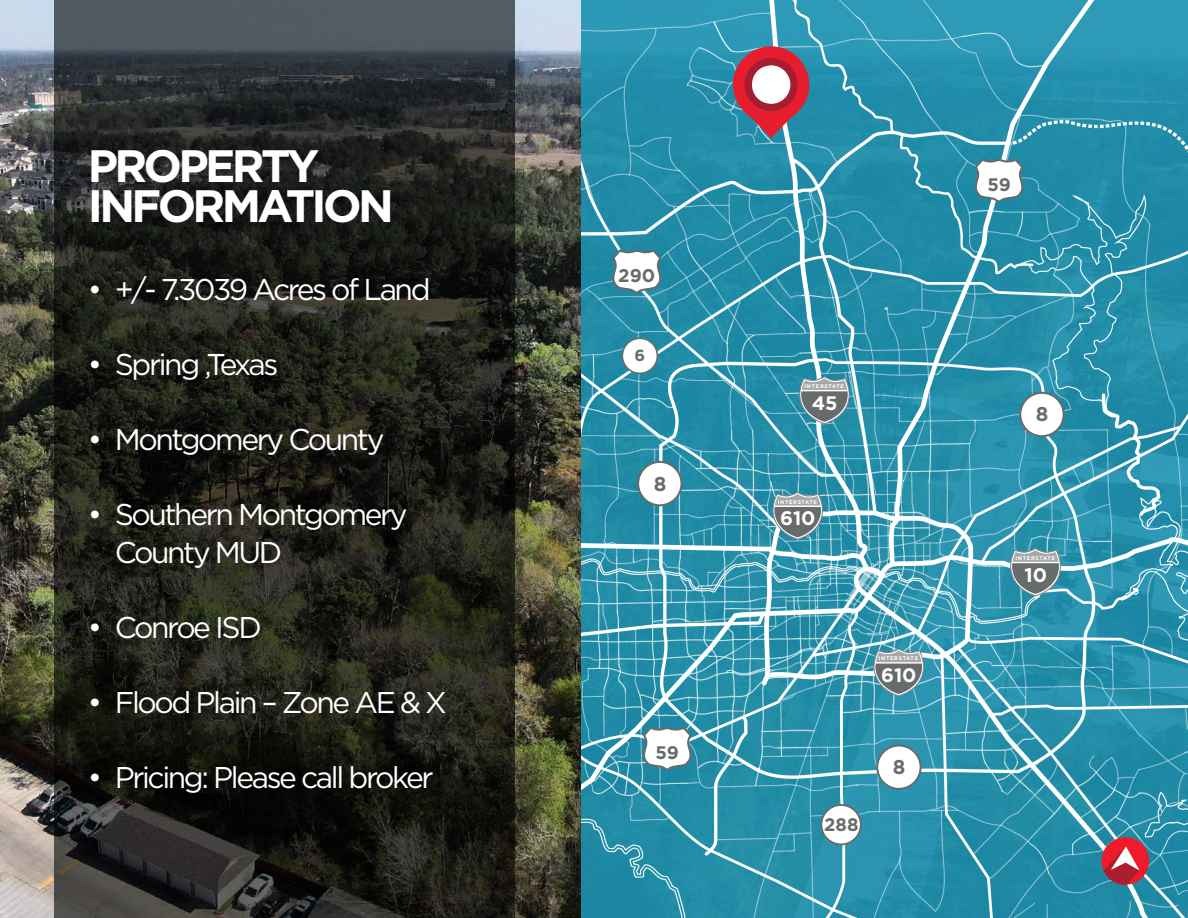
<style>
.page{position:relative;width:1188px;height:918px;background:#fff}
.page>*{position:absolute;margin:0;border:0;box-sizing:border-box;transform-origin:0 0}
.t1{font:700 45.3px "Gotham";letter-spacing:-.08em;color:#fff}
.t2{font:30px/37.5px "Gotham";letter-spacing:-.08em;color:#fff}
.t3{font:700 19.95px "Gotham";color:#686b6b}
.t4{font:700 19.65px "Gotham";color:#fff}
.t5{font:700 19.5px "Gotham";color:#fff}
.t6{font:700 18.3px "Gotham";color:#686b6b}
.t7{font:700 18.15px "Gotham";letter-spacing:-.005em;color:#686b6b}
.t8{font:700 16.2px "Gotham";color:#686b6b}
.t9{font:700 5.4px "Gotham";letter-spacing:.12em;color:#fff}
.t10{font:700 5.25px "Gotham";letter-spacing:.12em;color:#fff}
</style>
<div class="page">
<img style="left:0;top:0;width:581px;height:918px">
<img style="left:581px;top:0;width:607px;height:918px">
<svg style="left:799px;top:376px;width:51px;height:49px;background:#748e95"></svg>
<div style="left:821px;top:805px;width:40px;height:39px;background:#fff;border-radius:50%"></div>
<div style="left:820px;top:804px;width:42px;height:41px;border:2px solid #686b6b;border-radius:50%"></div>
<div style="left:638px;top:462px;width:43px;height:43px;background:#fff;border-radius:50%"></div>
<div style="left:637px;top:461px;width:45px;height:45px;border:2px solid #686b6b;border-radius:50%"></div>
<div style="left:877px;top:745px;width:44px;height:44px;background:#fff;border-radius:50%"></div>
<div style="left:876px;top:744px;width:46px;height:46px;border:2px solid #686b6b;border-radius:50%"></div>
<div style="left:1020px;top:393px;width:44px;height:43px;background:#fff;border-radius:50%"></div>
<div style="left:1019px;top:392px;width:46px;height:45px;border:2px solid #686b6b;border-radius:50%"></div>
<div style="left:622px;top:338px;width:35px;height:35px;background:#fff;border-radius:50%"></div>
<div style="left:622px;top:337px;width:36px;height:37px;border:2px solid #686b6b;border-radius:50%"></div>
<svg style="left:874px;top:648px;width:50px;height:49px;background:#779096"></svg>
<svg style="left:773px;top:491px;width:50px;height:49px;background:#7b9297"></svg>
<svg style="left:1010px;top:548px;width:52px;height:49px;background:#759097"></svg>
<svg style="left:974px;top:157px;width:50px;height:47px"></svg>
<svg style="left:642px;top:725px;width:51px;height:47px"></svg>
<svg style="left:611px;top:248px;width:51px;height:47px"></svg>
<div style="left:1102px;top:837px;width:47px;height:48px;background:#ee1b2a;border-radius:50%"></div>
<svg style="left:1104px;top:846px;width:36px;height:39px"></svg>
<svg style="left:733px;top:46px;width:76px;height:93px"></svg>
<svg style="left:54px;top:0;width:460px;height:918px;background:#22241f"></svg>
<p class="t1" style="left:88px;top:139px;width:233px">PROPERTY</p>
<p class="t1" style="left:88px;top:180px;width:308px">INFORMATION</p>
<p class="t2" style="left:88px;top:270px;width:344px">• +/- 7.3039 Acres of Land</p>
<p class="t2" style="left:88px;top:345px;width:192px">• Spring ,Texas</p>
<p class="t2" style="left:88px;top:420px;width:298px">• Montgomery County</p>
<p class="t2" style="left:115px;top:495px;width:294px;text-indent:-27px">• Southern Montgomery<br>County MUD</p>
<p class="t2" style="left:88px;top:608px;width:176px">• Conroe ISD</p>
<p class="t2" style="left:88px;top:683px;width:361px">• Flood Plain – Zone AE &amp; X</p>
<p class="t2" style="left:88px;top:758px;width:347px">• Pricing: Please call broker</p>
<p class="t6" style="left:618px;top:265px;width:38px">290</p>
<p class="t8" style="left:634px;top:346px;width:12px">6</p>
<p class="t3" style="left:654px;top:472px;width:14px">8</p>
<p class="t7" style="left:656px;top:742px;width:25px">59</p>
<p class="t7" style="left:987px;top:174px;width:25px">59</p>
<p class="t10" style="left:805px;top:383px;width:41px">INTERSTATE</p>
<p class="t5" style="left:812px;top:391px;width:27px">45</p>
<p class="t10" style="left:778px;top:499px;width:41px">INTERSTATE</p>
<p class="t5" style="left:780px;top:507px;width:37px">610</p>
<p class="t10" style="left:879px;top:655px;width:41px">INTERSTATE</p>
<p class="t5" style="left:881px;top:664px;width:37px">610</p>
<p class="t7" style="left:824px;top:814px;width:36px">288</p>
<p class="t3" style="left:893px;top:756px;width:14px">8</p>
<p class="t3" style="left:1036px;top:403px;width:14px">8</p>
<p class="t9" style="left:1015px;top:555px;width:41px">INTERSTATE</p>
<p class="t4" style="left:1024px;top:563px;width:24px">10</p>
</div>
